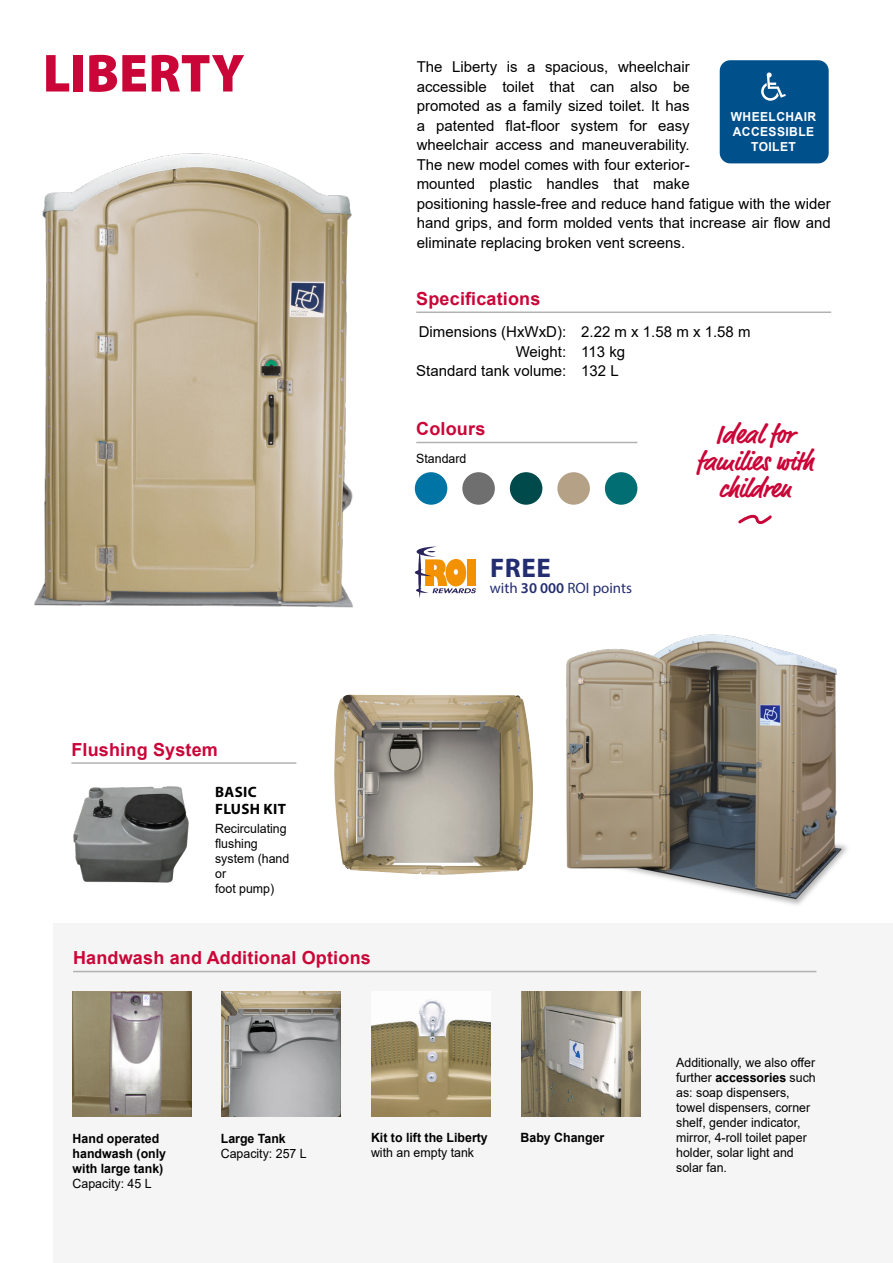
<style>
.page{position:relative;width:893px;height:1263px;background:#fff}
.page>*{position:absolute;margin:0;border:0;box-sizing:border-box;transform-origin:0 0}
.t1{font:900 54px "Myriad Pro";color:#ca0538}
.t2{font:700 27px/27px "Market Pro";color:#ca0538;text-align:center}
.t3{font:700 27px "Myriad Pro";color:#232d71}
.t4{font:700 18px "Arial";letter-spacing:.01em;color:#ca0538}
.t5{font:15px/19.5px "Arial";color:#000}
.t6{font:15px "Myriad Pro";color:#232d71}
.t7{font:700 15px/16.5px "Myriad Pro";letter-spacing:.02em;color:#000}
.t8{font:12.75px/15px "Arial";color:#000}
.t9{font:700 12.75px/15px "Arial";color:#000}
.t10{font:700 12.45px/14.9px "Arial";letter-spacing:.035em;color:#fff;text-align:center}
.s1{font-weight:600}
.s2{font-weight:700}
</style>
<div class="page">
<div style="left:53px;top:923px;width:840px;height:340px;background:#f5f5f5"></div>
<img style="left:371px;top:1001px;width:120px;height:115px">
<img style="left:72px;top:992px;width:119px;height:124px">
<img style="left:221px;top:991px;width:120px;height:125px">
<img style="left:566px;top:634px;width:281px;height:271px">
<img style="left:334px;top:695px;width:199px;height:180px">
<img style="left:73px;top:786px;width:116px;height:97px">
<img style="left:521px;top:991px;width:119px;height:125px">
<img style="left:34px;top:153px;width:319px;height:455px">
<img style="left:342px;top:481px;width:11px;height:36px">
<div style="left:415px;top:472px;width:32px;height:33px;background:#0074a4;border-radius:50%"></div>
<div style="left:462px;top:472px;width:33px;height:33px;background:#706f6f;border-radius:50%"></div>
<div style="left:510px;top:472px;width:32px;height:33px;background:#004a4b;border-radius:50%"></div>
<div style="left:557px;top:472px;width:33px;height:33px;background:#b5a286;border-radius:50%"></div>
<div style="left:605px;top:472px;width:32px;height:33px;background:#006e73;border-radius:50%"></div>
<hr style="left:416px;top:311px;width:415px;height:2px;background:#b3b2b2">
<hr style="left:416px;top:442px;width:221px;height:1px;background:#b3b2b2">
<svg style="left:415px;top:547px;width:61px;height:51px"></svg>
<div style="left:720px;top:60px;width:109px;height:103px;background:#00508c;border-radius:11px"></div>
<svg style="left:761px;top:72px;width:25px;height:29px"></svg>
<hr style="left:73px;top:971px;width:743px;height:1px;background:#b3b2b2">
<hr style="left:71px;top:762px;width:225px;height:2px;background:#b3b2b2">
<svg style="left:738px;top:514px;width:34px;height:11px"></svg>
<h1 class="t1" style="left:43px;top:37px;width:203px">LIBERTY</h1>
<p class="t5" style="left:417px;top:57px;width:415px">The Liberty is a spacious, wheelchair<br>accessible toilet that can also be<br>promoted as a family sized toilet. It has<br>a patented flat-floor system for easy<br>wheelchair access and maneuverability.<br>The new model comes with four exterior-<br>mounted plastic handles that make<br>positioning hassle-free and reduce hand fatigue with the wider hand grips, and form molded vents that increase air flow and eliminate replacing broken vent screens.</p>
<p class="t10" style="left:731px;top:110px;width:87px">WHEELCHAIR<br>ACCESSIBLE<br>TOILET</p>
<p class="t4" style="left:416px;top:286px;width:126px">Specifications</p>
<p class="t5" style="left:419px;top:322px;width:333px">Dimensions (HxWxD): 2.22 m x 1.58 m x 1.58 m</p>
<p class="t5" style="left:516px;top:342px;width:111px">Weight: 113 kg</p>
<p class="t5" style="left:416px;top:361px;width:204px">Standard tank volume: 132 L</p>
<p class="t4" style="left:416px;top:416px;width:71px">Colours</p>
<p class="t8" style="left:416px;top:451px;width:52px">Standard</p>
<h2 class="t3" style="left:490px;top:550px;width:62px">FREE</h2>
<p class="t6" style="left:490px;top:579px;width:144px">with <span class="s1">30 000</span> ROI points</p>
<h2 class="t2" style="left:697px;top:422px;width:118px">Ideal for families with children</h2>
<p class="t4" style="left:71px;top:737px;width:148px">Flushing System</p>
<p class="t7" style="left:215px;top:784px;width:72px">BASIC<br>FLUSH KIT</p>
<p class="t8" style="left:215px;top:821px;width:76px">Recirculating flushing system (hand or<br>foot pump)</p>
<p class="t4" style="left:73px;top:945px;width:299px">Handwash and Additional Options</p>
<p class="t9" style="left:73px;top:1131px;width:95px">Hand operated handwash (only with large tank)</p>
<p class="t8" style="left:73px;top:1176px;width:81px">Capacity: 45 L</p>
<p class="t9" style="left:221px;top:1131px;width:67px">Large Tank</p>
<p class="t8" style="left:221px;top:1146px;width:87px">Capacity: 257 L</p>
<p class="t9" style="left:371px;top:1130px;width:118px">Kit to lift the Liberty</p>
<p class="t8" style="left:371px;top:1145px;width:105px">with an empty tank</p>
<p class="t9" style="left:521px;top:1130px;width:85px">Baby Changer</p>
<p class="t8" style="left:676px;top:1055px;width:141px">Additionally, we also offer further <span class="s2">accessories</span> such as: soap dispensers, towel dispensers, corner shelf, gender indicator, mirror, 4-roll toilet paper holder, solar light and solar fan.</p>
</div>
